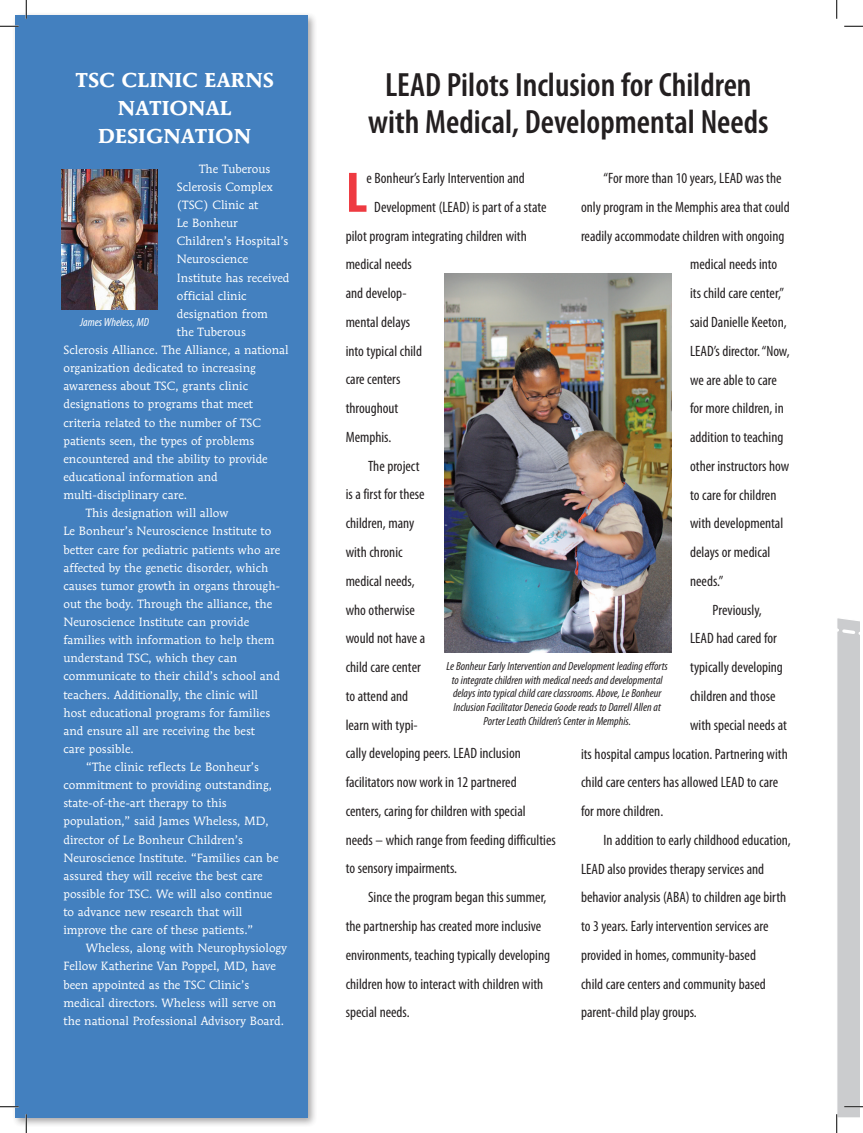
<style>
.page{position:relative;width:863px;height:1133px;background:#fff}
.page>*{position:absolute;margin:0;border:0;box-sizing:border-box;transform-origin:0 0}
.t1{font:700 condensed 57.62px "Myriad Pro";color:#ee3a41}
.t2{font:600 condensed 33.75px/36.5px "Myriad Pro";color:#231f20;text-align:center}
.t3{font:700 20px/28px "Mendoza Roman";color:#fff;text-align:center}
.t4{font:condensed 15px "Myriad Pro";color:#231f20}
.t5{font:11.88px "Mendoza Roman";color:#fff}
.t6{font:italic condensed 11.75px/13.8px "Myriad Pro";color:#231f20;text-align:center}
.t7{font:italic condensed 11.75px "Myriad Pro";color:#fff}
</style>
<div class="page">
<div style="left:11px;top:11px;width:307px;height:1117px;background:#231f20;opacity:.45"></div>
<div style="left:15px;top:15px;width:293px;height:1103px;background:#4380bf"></div>
<img style="left:444px;top:273px;width:227px;height:379px">
<img style="left:62px;top:169px;width:96px;height:140px">
<svg style="left:0;top:25px;width:19px;height:2px"></svg>
<svg style="left:844px;top:25px;width:18px;height:2px"></svg>
<svg style="left:0;top:1105px;width:19px;height:2px"></svg>
<svg style="left:25px;top:0;width:2px;height:19px"></svg>
<svg style="left:25px;top:1114px;width:2px;height:18px"></svg>
<svg style="left:836px;top:0;width:1px;height:19px"></svg>
<svg style="left:836px;top:618px;width:26px;height:514px;background:#d2d3d5"></svg>
<h3 class="t3" style="left:76px;top:66px;width:198px">TSC CLINIC EARNS<br>NATIONAL<br>DESIGNATION</h3>
<p class="t5" style="left:199px;top:161px;width:73px">The Tuberous</p>
<p class="t5" style="left:177px;top:179px;width:98px">Sclerosis Complex</p>
<p class="t5" style="left:177px;top:198px;width:83px">(TSC) Clinic at</p>
<p class="t5" style="left:177px;top:216px;width:63px">Le Bonheur</p>
<p class="t5" style="left:177px;top:234px;width:113px">Children’s Hospital’s</p>
<p class="t5" style="left:177px;top:252px;width:73px">Neuroscience</p>
<p class="t5" style="left:177px;top:270px;width:114px">Institute has received</p>
<p class="t5" style="left:177px;top:288px;width:72px">official clinic</p>
<p class="t5" style="left:177px;top:306px;width:93px">designation from</p>
<p class="t5" style="left:177px;top:324px;width:71px">the Tuberous</p>
<p class="t5" style="left:63px;top:343px;width:227px">Sclerosis Alliance. The Alliance, a national</p>
<p class="t5" style="left:63px;top:361px;width:194px">organization dedicated to increasing</p>
<p class="t5" style="left:63px;top:379px;width:186px">awareness about TSC, grants clinic</p>
<p class="t5" style="left:63px;top:397px;width:191px">designations to programs that meet</p>
<p class="t5" style="left:63px;top:415px;width:199px">criteria related to the number of TSC</p>
<p class="t5" style="left:63px;top:433px;width:192px">patients seen, the types of problems</p>
<p class="t5" style="left:63px;top:451px;width:206px">encountered and the ability to provide</p>
<p class="t5" style="left:63px;top:469px;width:156px">educational information and</p>
<p class="t5" style="left:63px;top:487px;width:125px">multi-disciplinary care.</p>
<p class="t5" style="left:86px;top:506px;width:144px">This designation will allow</p>
<p class="t5" style="left:63px;top:524px;width:209px">Le Bonheur’s Neuroscience Institute to</p>
<p class="t5" style="left:63px;top:542px;width:218px">better care for pediatric patients who are</p>
<p class="t5" style="left:63px;top:560px;width:207px">affected by the genetic disorder, which</p>
<p class="t5" style="left:63px;top:578px;width:218px">causes tumor growth in organs through-</p>
<p class="t5" style="left:63px;top:596px;width:210px">out the body. Through the alliance, the</p>
<p class="t5" style="left:63px;top:614px;width:187px">Neuroscience Institute can provide</p>
<p class="t5" style="left:63px;top:632px;width:212px">families with information to help them</p>
<p class="t5" style="left:63px;top:651px;width:175px">understand TSC, which they can</p>
<p class="t5" style="left:63px;top:669px;width:218px">communicate to their child’s school and</p>
<p class="t5" style="left:63px;top:687px;width:196px">teachers. Additionally, the clinic will</p>
<p class="t5" style="left:63px;top:705px;width:208px">host educational programs for families</p>
<p class="t5" style="left:63px;top:723px;width:193px">and ensure all are receiving the best</p>
<p class="t5" style="left:63px;top:741px;width:72px">care possible.</p>
<p class="t5" style="left:86px;top:759px;width:175px">“The clinic reflects Le Bonheur’s</p>
<p class="t5" style="left:63px;top:777px;width:210px">commitment to providing outstanding,</p>
<p class="t5" style="left:63px;top:796px;width:165px">state-of-the-art therapy to this</p>
<p class="t5" style="left:63px;top:814px;width:207px">population,” said James Wheless, MD,</p>
<p class="t5" style="left:63px;top:832px;width:181px">director of Le Bonheur Children’s</p>
<p class="t5" style="left:63px;top:850px;width:216px">Neuroscience Institute. “Families can be</p>
<p class="t5" style="left:63px;top:868px;width:201px">assured they will receive the best care</p>
<p class="t5" style="left:63px;top:886px;width:210px">possible for TSC. We will also continue</p>
<p class="t5" style="left:63px;top:904px;width:180px">to advance new research that will</p>
<p class="t5" style="left:63px;top:922px;width:191px">improve the care of these patients.”</p>
<p class="t5" style="left:86px;top:941px;width:202px">Wheless, along with Neurophysiology</p>
<p class="t5" style="left:63px;top:959px;width:214px">Fellow Katherine Van Poppel, MD, have</p>
<p class="t5" style="left:63px;top:977px;width:187px">been appointed as the TSC Clinic’s</p>
<p class="t5" style="left:63px;top:995px;width:214px">medical directors. Wheless will serve on</p>
<p class="t5" style="left:63px;top:1013px;width:222px">the national Professional Advisory Board.</p>
<p class="t7" style="left:80px;top:315px;width:70px">James Wheless, MD</p>
<h2 class="t2" style="left:368px;top:66px;width:402px">LEAD Pilots Inclusion for Children with Medical, Developmental Needs</h2>
<h1 class="t1" style="left:345px;top:156px;width:23px">L</h1>
<p class="t4" style="left:366px;top:169px;width:160px">e Bonheur’s Early Intervention and</p>
<p class="t4" style="left:603px;top:169px;width:179px">“For more than 10 years, LEAD was the</p>
<p class="t4" style="left:581px;top:198px;width:210px">only program in the Memphis area that could</p>
<p class="t4" style="left:581px;top:227px;width:205px">readily accommodate children with ongoing</p>
<p class="t4" style="left:690px;top:255px;width:89px">medical needs into</p>
<p class="t4" style="left:690px;top:284px;width:96px">its child care center,”</p>
<p class="t4" style="left:690px;top:313px;width:98px">said Danielle Keeton,</p>
<p class="t4" style="left:690px;top:342px;width:101px">LEAD’s director. “Now,</p>
<p class="t4" style="left:690px;top:370px;width:88px">we are able to care</p>
<p class="t4" style="left:690px;top:399px;width:95px">for more children, in</p>
<p class="t4" style="left:690px;top:428px;width:95px">addition to teaching</p>
<p class="t4" style="left:690px;top:457px;width:101px">other instructors how</p>
<p class="t4" style="left:690px;top:485px;width:88px">to care for children</p>
<p class="t4" style="left:690px;top:514px;width:95px">with developmental</p>
<p class="t4" style="left:690px;top:543px;width:82px">delays or medical</p>
<p class="t4" style="left:690px;top:572px;width:35px">needs.”</p>
<p class="t4" style="left:712px;top:600px;width:51px">Previously,</p>
<p class="t4" style="left:690px;top:629px;width:88px">LEAD had cared for</p>
<p class="t4" style="left:690px;top:658px;width:94px">typically developing</p>
<p class="t4" style="left:690px;top:687px;width:87px">children and those</p>
<p class="t4" style="left:690px;top:715px;width:98px">with special needs at</p>
<p class="t4" style="left:581px;top:744px;width:208px">its hospital campus location. Partnering with</p>
<p class="t4" style="left:581px;top:773px;width:198px">child care centers has allowed LEAD to care</p>
<p class="t4" style="left:581px;top:802px;width:84px">for more children.</p>
<p class="t4" style="left:603px;top:830px;width:189px">In addition to early childhood education,</p>
<p class="t4" style="left:581px;top:859px;width:185px">LEAD also provides therapy services and</p>
<p class="t4" style="left:581px;top:888px;width:207px">behavior analysis (ABA) to children age birth</p>
<p class="t4" style="left:581px;top:917px;width:189px">to 3 years. Early intervention services are</p>
<p class="t4" style="left:581px;top:945px;width:176px">provided in homes, community-based</p>
<p class="t4" style="left:581px;top:974px;width:186px">child care centers and community based</p>
<p class="t4" style="left:581px;top:1003px;width:117px">parent-child play groups.</p>
<p class="t4" style="left:374px;top:198px;width:174px">Development (LEAD) is part of a state</p>
<p class="t4" style="left:345px;top:226px;width:183px">pilot program integrating children with</p>
<p class="t4" style="left:345px;top:255px;width:68px">medical needs</p>
<p class="t4" style="left:345px;top:284px;width:62px">and develop-</p>
<p class="t4" style="left:345px;top:313px;width:66px">mental delays</p>
<p class="t4" style="left:345px;top:341px;width:78px">into typical child</p>
<p class="t4" style="left:345px;top:370px;width:56px">care centers</p>
<p class="t4" style="left:345px;top:399px;width:54px">throughout</p>
<p class="t4" style="left:345px;top:428px;width:47px">Memphis.</p>
<p class="t4" style="left:368px;top:456px;width:53px">The project</p>
<p class="t4" style="left:345px;top:485px;width:80px">is a first for these</p>
<p class="t4" style="left:345px;top:514px;width:70px">children, many</p>
<p class="t4" style="left:345px;top:543px;width:58px">with chronic</p>
<p class="t4" style="left:345px;top:571px;width:70px">medical needs,</p>
<p class="t4" style="left:345px;top:600px;width:71px">who otherwise</p>
<p class="t4" style="left:345px;top:629px;width:81px">would not have a</p>
<p class="t4" style="left:345px;top:658px;width:77px">child care center</p>
<p class="t4" style="left:345px;top:687px;width:64px">to attend and</p>
<p class="t4" style="left:345px;top:715px;width:74px">learn with typi-</p>
<p class="t4" style="left:345px;top:744px;width:177px">cally developing peers. LEAD inclusion</p>
<p class="t4" style="left:345px;top:773px;width:172px">facilitators now work in 12 partnered</p>
<p class="t4" style="left:345px;top:802px;width:181px">centers, caring for children with special</p>
<p class="t4" style="left:345px;top:830px;width:212px">needs – which range from feeding difficulties</p>
<p class="t4" style="left:345px;top:859px;width:113px">to sensory impairments.</p>
<p class="t4" style="left:368px;top:888px;width:180px">Since the program began this summer,</p>
<p class="t4" style="left:345px;top:917px;width:197px">the partnership has created more inclusive</p>
<p class="t4" style="left:345px;top:945px;width:206px">environments, teaching typically developing</p>
<p class="t4" style="left:345px;top:974px;width:199px">children how to interact with children with</p>
<p class="t4" style="left:345px;top:1003px;width:65px">special needs.</p>
<p class="t6" style="left:446px;top:659px;width:223px">Le Bonheur Early Intervention and Development leading efforts to integrate children with medical needs and developmental delays into typical child care classrooms. Above, Le Bonheur Inclusion Facilitator Denecia Goode reads to Darrell Allen at Porter Leath Children’s Center in Memphis.</p>
</div>
